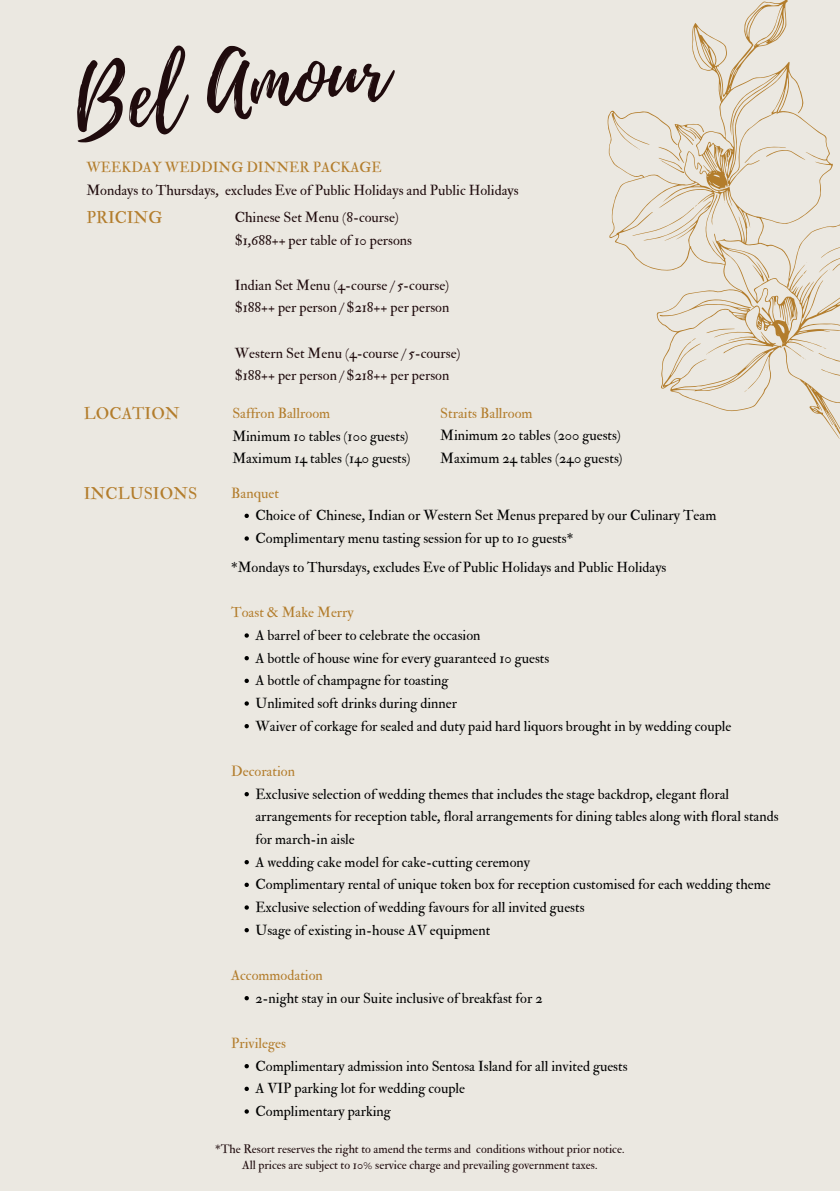
<style>
.page{position:relative;width:840px;height:1191px;background:#ebe8e1}
.page>*{position:absolute;margin:0;border:0;box-sizing:border-box;transform-origin:0 0}
.t1{font:84px "Playlist Script";color:#1f0b0d}
.t2{font:16.6px "IM FELL Double Pica Roman";color:#b37d2c}
.t3{font:14.2px/22.6px "IM FELL Double Pica Roman";color:#000}
.t4{font:14.2px "IM FELL Double Pica Roman";color:#1f0b0d}
.t5{font:14.2px "IM FELL Double Pica Roman";color:#b37d2c}
.t6{font:12px "IM FELL Double Pica Roman";color:#1f0b0d}
</style>
<div class="page">
<svg style="left:607px;top:0;width:233px;height:439px"></svg>
<svg style="left:702px;top:165px;width:9px;height:7px"></svg>
<svg style="left:658px;top:145px;width:27px;height:29px"></svg>
<svg style="left:745px;top:134px;width:61px;height:43px"></svg>
<svg style="left:791px;top:270px;width:16px;height:22px"></svg>
<svg style="left:706px;top:317px;width:29px;height:27px"></svg>
<svg style="left:691px;top:337px;width:5px;height:5px"></svg>
<svg style="left:632px;top:182px;width:79px;height:78px"></svg>
<svg style="left:744px;top:389px;width:3px;height:4px"></svg>
<svg style="left:245px;top:514px;width:4px;height:4px"></svg>
<svg style="left:245px;top:536px;width:4px;height:5px"></svg>
<svg style="left:245px;top:633px;width:4px;height:5px"></svg>
<svg style="left:245px;top:656px;width:4px;height:4px"></svg>
<svg style="left:245px;top:679px;width:4px;height:4px"></svg>
<svg style="left:245px;top:701px;width:4px;height:5px"></svg>
<svg style="left:245px;top:724px;width:4px;height:4px"></svg>
<svg style="left:245px;top:792px;width:4px;height:4px"></svg>
<svg style="left:245px;top:860px;width:4px;height:4px"></svg>
<svg style="left:245px;top:883px;width:4px;height:4px"></svg>
<svg style="left:245px;top:905px;width:4px;height:5px"></svg>
<svg style="left:245px;top:928px;width:4px;height:4px"></svg>
<svg style="left:245px;top:996px;width:4px;height:4px"></svg>
<svg style="left:245px;top:1064px;width:4px;height:4px"></svg>
<svg style="left:245px;top:1087px;width:4px;height:4px"></svg>
<svg style="left:245px;top:1109px;width:4px;height:5px"></svg>
<p class="t1" style="left:66px;top:45px;width:319px;rotate:-7deg">Bel Amour</p>
<p class="t5" style="left:86px;top:159px;width:297px">WEEKDAY WEDDING DINNER PACKAGE</p>
<p class="t4" style="left:86px;top:181px;width:434px">Mondays to Thursdays, excludes Eve of Public Holidays and Public Holidays</p>
<p class="t2" style="left:86px;top:208px;width:78px">PRICING</p>
<p class="t4" style="left:235px;top:209px;width:166px">Chinese Set Menu (8-course)</p>
<p class="t4" style="left:235px;top:232px;width:179px">$1,688++ per table of 10 persons</p>
<p class="t4" style="left:235px;top:277px;width:216px">Indian Set Menu (4-course / 5-course)</p>
<p class="t4" style="left:235px;top:299px;width:216px">$188++ per person / $218++ per person</p>
<p class="t4" style="left:235px;top:344px;width:227px">Western Set Menu (4-course / 5-course)</p>
<p class="t4" style="left:235px;top:367px;width:216px">$188++ per person / $218++ per person</p>
<p class="t2" style="left:84px;top:404px;width:97px">LOCATION</p>
<p class="t5" style="left:232px;top:405px;width:99px">Saffron Ballroom</p>
<p class="t3" style="left:232px;top:425px;width:178px">Minimum 10 tables (100 guests)</p>
<p class="t3" style="left:232px;top:447px;width:180px">Maximum 14 tables (140 guests)</p>
<p class="t2" style="left:84px;top:483px;width:115px">INCLUSIONS</p>
<p class="t5" style="left:231px;top:484px;width:49px">Banquet</p>
<p class="t5" style="left:440px;top:405px;width:94px">Straits Ballroom</p>
<p class="t3" style="left:440px;top:425px;width:182px">Minimum 20 tables (200 guests)</p>
<p class="t3" style="left:440px;top:447px;width:184px">Maximum 24 tables (240 guests)</p>
<p class="t3" style="left:255px;top:505px;width:463px">Choice of Chinese, Indian or Western Set Menus prepared by our Culinary Team</p>
<p class="t3" style="left:255px;top:527px;width:319px">Complimentary menu tasting session for up to 10 guests*</p>
<p class="t3" style="left:231px;top:556px;width:437px">*Mondays to Thursdays, excludes Eve of Public Holidays and Public Holidays</p>
<p class="t5" style="left:231px;top:604px;width:124px">Toast &amp; Make Merry</p>
<p class="t3" style="left:255px;top:624px;width:227px">A barrel of beer to celebrate the occasion</p>
<p class="t3" style="left:255px;top:647px;width:296px">A bottle of house wine for every guaranteed 10 guests</p>
<p class="t3" style="left:255px;top:670px;width:195px">A bottle of champagne for toasting</p>
<p class="t3" style="left:255px;top:692px;width:203px">Unlimited soft drinks during dinner</p>
<p class="t3" style="left:255px;top:715px;width:478px">Waiver of corkage for sealed and duty paid hard liquors brought in by wedding couple</p>
<p class="t5" style="left:231px;top:763px;width:65px">Decoration</p>
<p class="t3" style="left:255px;top:783px;width:525px">Exclusive selection of wedding themes that includes the stage backdrop, elegant floral arrangements for reception table, floral arrangements for dining tables along with floral stands for march-in aisle</p>
<p class="t3" style="left:255px;top:851px;width:276px">A wedding cake model for cake-cutting ceremony</p>
<p class="t3" style="left:255px;top:874px;width:517px">Complimentary rental of unique token box for reception customised for each wedding theme</p>
<p class="t3" style="left:255px;top:896px;width:331px">Exclusive selection of wedding favours for all invited guests</p>
<p class="t3" style="left:255px;top:919px;width:237px">Usage of existing in-house AV equipment</p>
<p class="t5" style="left:231px;top:967px;width:93px">Accommodation</p>
<p class="t3" style="left:255px;top:987px;width:289px">2-night stay in our Suite inclusive of breakfast for 2</p>
<p class="t5" style="left:231px;top:1035px;width:56px">Privileges</p>
<p class="t3" style="left:255px;top:1055px;width:374px">Complimentary admission into Sentosa Island for all invited guests</p>
<p class="t3" style="left:255px;top:1078px;width:211px">A VIP parking lot for wedding couple</p>
<p class="t3" style="left:255px;top:1100px;width:137px">Complimentary parking</p>
<p class="t6" style="left:215px;top:1142px;width:411px">*The Resort reserves the right to amend the terms and conditions without prior notice.</p>
<p class="t6" style="left:242px;top:1158px;width:357px">All prices are subject to 10% service charge and prevailing government taxes.</p>
</div>
